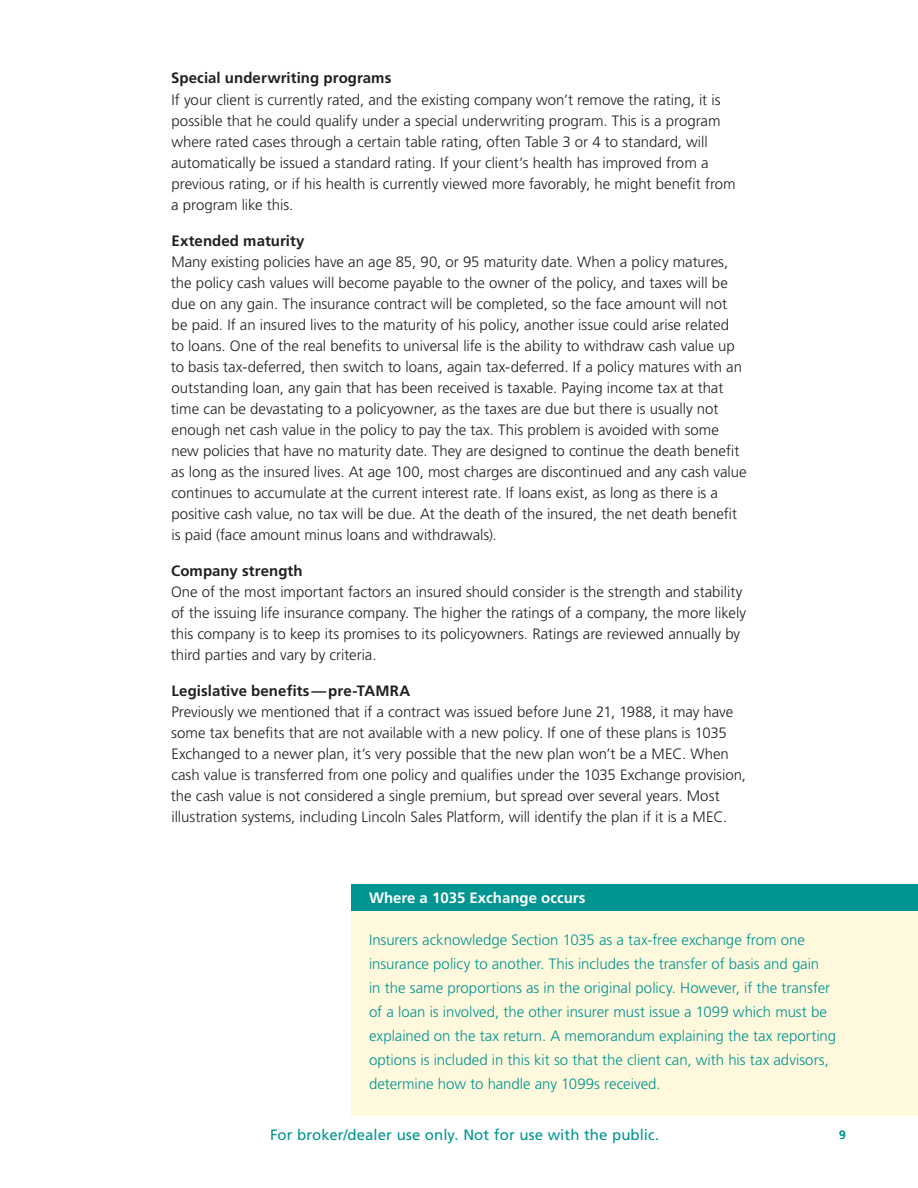
<style>
.page{position:relative;width:918px;height:1188px;background:#fff}
.page>*{position:absolute;margin:0;border:0;box-sizing:border-box;transform-origin:0 0}
.t1{font:300 15px/21px "Frutiger LT Std";color:#231f20}
.t2{font:300 15px/24px "Frutiger LT Std";color:#009590}
.t3{font:700 15px "Frutiger LT Std";letter-spacing:.005em;color:#231f20}
.t4{font:15px "Frutiger LT Std";letter-spacing:.005em;color:#009590}
.t5{font:700 15px "Frutiger LT Std";color:#fff}
.t6{font:12px "Frutiger LT Std";color:#009590}
</style>
<div class="page">
<div style="left:351px;top:911px;width:567px;height:205px;background:#fef8dd"></div>
<div style="left:351px;top:884px;width:567px;height:27px;background:#009590"></div>
<p class="t3" style="left:171px;top:69px;width:222px">Special underwriting programs</p>
<p class="t1" style="left:171px;top:90px;width:566px">If your client is currently rated, and the existing company won’t remove the rating, it is possible that he could qualify under a special underwriting program. This is a program where rated cases through a certain table rating, often Table 3 or 4 to standard, will automatically be issued a standard rating. If your client’s health has improved from a previous rating, or if his health is currently viewed more favorably, he might benefit from a program like this.</p>
<p class="t3" style="left:171px;top:232px;width:135px">Extended maturity</p>
<p class="t1" style="left:171px;top:252px;width:577px">Many existing policies have an age 85, 90, or 95 maturity date. When a policy matures, the policy cash values will become payable to the owner of the policy, and taxes will be due on any gain. The insurance contract will be completed, so the face amount will not<br>be paid. If an insured lives to the maturity of his policy, another issue could arise related<br>to loans. One of the real benefits to universal life is the ability to withdraw cash value up to basis tax-deferred, then switch to loans, again tax-deferred. If a policy matures with an outstanding loan, any gain that has been received is taxable. Paying income tax at that time can be devastating to a policyowner, as the taxes are due but there is usually not enough net cash value in the policy to pay the tax. This problem is avoided with some new policies that have no maturity date. They are designed to continue the death benefit as long as the insured lives. At age 100, most charges are discontinued and any cash value continues to accumulate at the current interest rate. If loans exist, as long as there is a positive cash value, no tax will be due. At the death of the insured, the net death benefit is paid (face amount minus loans and withdrawals).</p>
<p class="t3" style="left:171px;top:562px;width:133px">Company strength</p>
<p class="t1" style="left:171px;top:582px;width:577px">One of the most important factors an insured should consider is the strength and stability of the issuing life insurance company. The higher the ratings of a company, the more likely this company is to keep its promises to its policyowners. Ratings are reviewed annually by third parties and vary by criteria.</p>
<p class="t3" style="left:171px;top:682px;width:240px">Legislative benefits—pre-TAMRA</p>
<p class="t1" style="left:171px;top:702px;width:577px">Previously we mentioned that if a contract was issued before June 21, 1988, it may have some tax benefits that are not available with a new policy. If one of these plans is 1035<br>Exchanged to a newer plan, it’s very possible that the new plan won’t be a MEC. When cash value is transferred from one policy and qualifies under the 1035 Exchange provision, the cash value is not considered a single premium, but spread over several years. Most illustration systems, including Lincoln Sales Platform, will identify the plan if it is a MEC.</p>
<p class="t5" style="left:369px;top:889px;width:218px">Where a 1035 Exchange occurs</p>
<p class="t2" style="left:369px;top:928px;width:469px">Insurers acknowledge Section 1035 as a tax-free exchange from one insurance policy to another. This includes the transfer of basis and gain<br>in the same proportions as in the original policy. However, if the transfer of a loan is involved, the other insurer must issue a 1099 which must be explained on the tax return. A memorandum explaining the tax reporting options is included in this kit so that the client can, with his tax advisors, determine how to handle any 1099s received.</p>
<p class="t4" style="left:270px;top:1126px;width:391px">For broker/dealer use only. Not for use with the public.</p>
<p class="t6" style="left:839px;top:1127px;width:8px">9</p>
</div>
